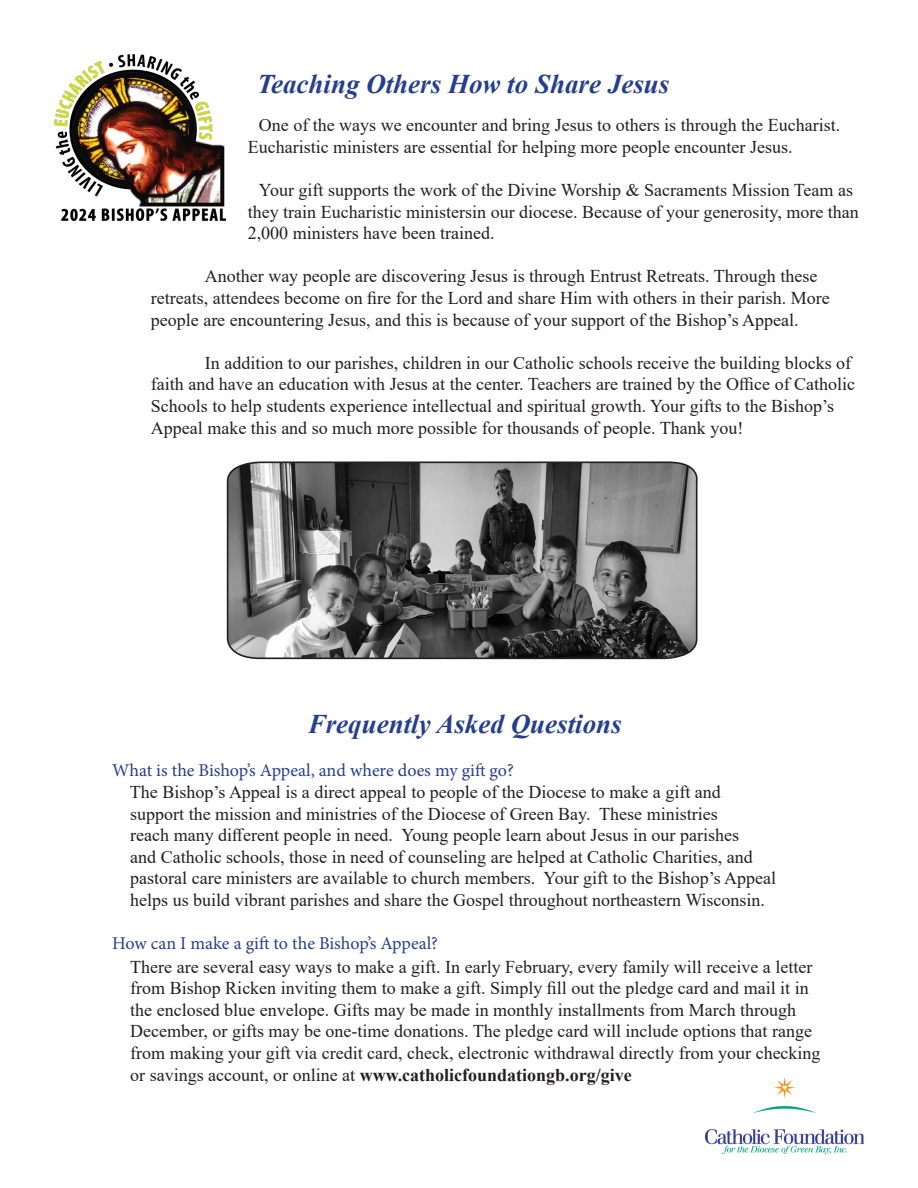
<style>
.page{position:relative;width:918px;height:1188px;background:#fff}
.page>*{position:absolute;margin:0;border:0;box-sizing:border-box;transform-origin:0 0}
.t1{font:italic 700 27px "Times New Roman";color:#253f8e}
.t2{font:18px/21.6px "Times New Roman";color:#231f20}
.t3{font:18px "Minion Pro";letter-spacing:-.005em;color:#253f8e}
.s1{font-weight:700}
</style>
<div class="page">
<img style="left:705px;top:1078px;width:159px;height:75px">
<img style="left:54px;top:54px;width:171px;height:166px">
<svg style="left:226px;top:461px;width:472px;height:199px;background:#6c6c6c"></svg>
<p class="t1" style="left:257px;top:65px;width:414px">Teaching Others How to Share Jesus</p>
<p class="t2" style="left:248px;top:114px;width:594px;text-indent:11px">One of the ways we encounter and bring Jesus to others is through the Eucharist.<br>Eucharistic ministers are essential for helping more people encounter Jesus.</p>
<p class="t2" style="left:248px;top:179px;width:613px;text-indent:11px">Your gift supports the work of the Divine Worship &amp; Sacraments Mission Team as they train Eucharistic ministersin our diocese. Because of your generosity, more than<br>2,000 ministers have been trained.</p>
<p class="t2" style="left:151px;top:265px;width:680px;text-indent:54px">Another way people are discovering Jesus is through Entrust Retreats. Through these retreats, attendees become on fire for the Lord and share Him with others in their parish. More people are encountering Jesus, and this is because of your support of the Bishop’s Appeal.</p>
<p class="t2" style="left:151px;top:351px;width:706px;text-align:right">In addition to our parishes, children in our Catholic schools receive the building blocks of<br>faith and have an education with Jesus at the center. Teachers are trained by the Office of Catholic</p>
<p class="t2" style="left:151px;top:395px;width:685px">Schools to help students experience intellectual and spiritual growth. Your gifts to the Bishop’s<br>Appeal make this and so much more possible for thousands of people. Thank you!</p>
<p class="t1" style="left:308px;top:705px;width:316px">Frequently Asked Questions</p>
<p class="t3" style="left:112px;top:759px;width:403px">What is the Bishop’s Appeal, and where does my gift go?</p>
<p class="t2" style="left:130px;top:781px;width:611px">The Bishop’s Appeal is a direct appeal to people of the Diocese to make a gift and support the mission and ministries of the Diocese of Green Bay. These ministries reach many different people in need. Young people learn about Jesus in our parishes</p>
<p class="t2" style="left:130px;top:845px;width:647px">and Catholic schools, those in need of counseling are helped at Catholic Charities, and pastoral care ministers are available to church members. Your gift to the Bishop’s Appeal helps us build vibrant parishes and share the Gospel throughout northeastern Wisconsin.</p>
<p class="t3" style="left:112px;top:931px;width:327px">How can I make a gift to the Bishop’s Appeal?</p>
<p class="t2" style="left:130px;top:955px;width:692px">There are several easy ways to make a gift. In early February, every family will receive a letter from Bishop Ricken inviting them to make a gift. Simply fill out the pledge card and mail it in the enclosed blue envelope. Gifts may be made in monthly installments from March through December, or gifts may be one-time donations. The pledge card will include options that range from making your gift via credit card, check, electronic withdrawal directly from your checking or savings account, or online at <span class="s1">www.catholicfoundationgb.org/give</span></p>
</div>
